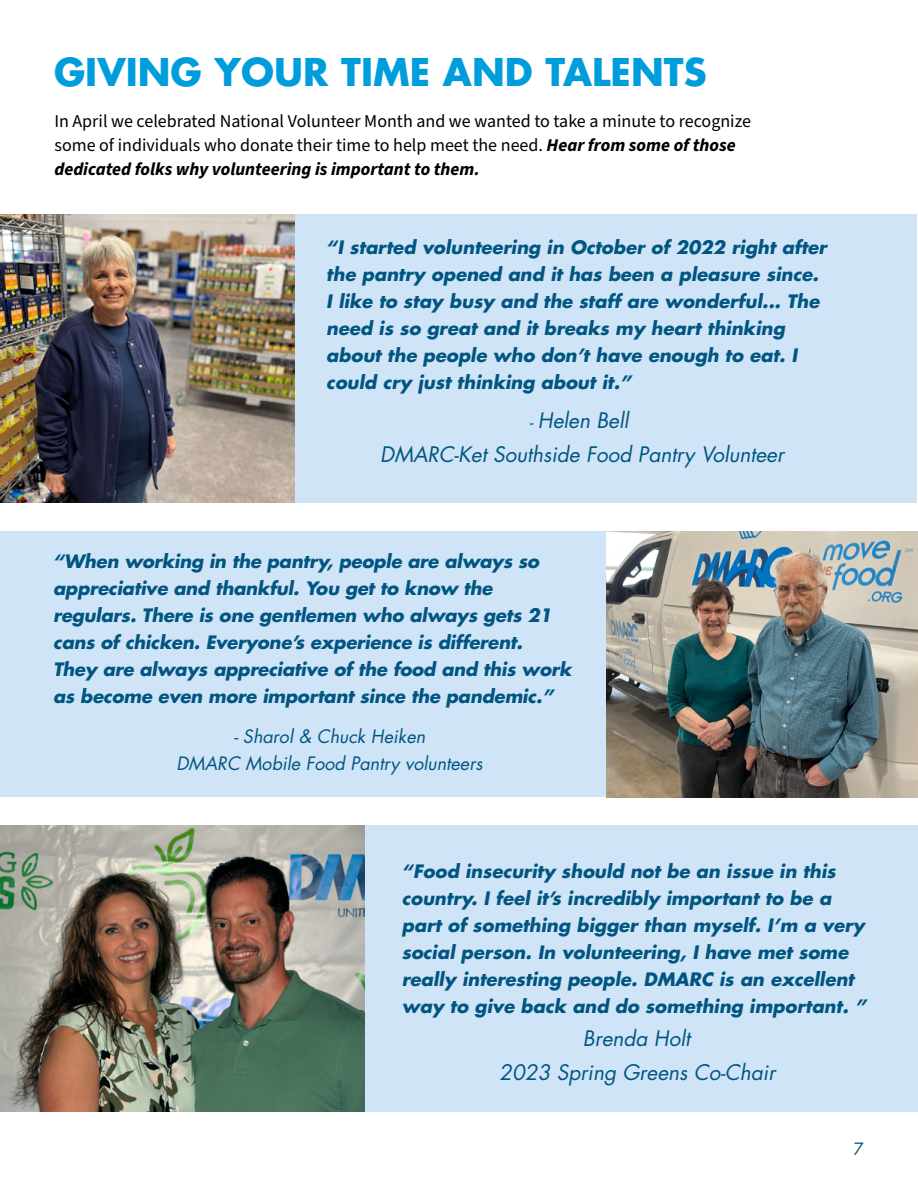
<style>
.page{position:relative;width:918px;height:1188px;background:#fff}
.page>*{position:absolute;margin:0;border:0;box-sizing:border-box;transform-origin:0 0}
.t1{font:700 37.2px "Futura Std";color:#009ddc}
.t2{font:italic 20.85px/33.3px "Futura Std";color:#005581;text-align:center}
.t3{font:italic 700 18px/27px "Futura Std";color:#005581}
.t4{font:18px/24px "Source Sans Pro";color:#000}
.t5{font:italic 18px/27px "Futura Std";color:#005581;text-align:center}
.t6{font:16.5px "Futura Std";color:#005581}
.s1{font-weight:700;font-style:italic}
.s2{font-size:16.5px}
</style>
<div class="page">
<div style="left:0;top:531px;width:660px;height:266px;background:#cfe4f6"></div>
<div style="left:340px;top:825px;width:578px;height:287px;background:#cfe4f6"></div>
<img style="left:0;top:825px;width:365px;height:287px">
<div style="left:233px;top:214px;width:684px;height:289px;background:#cfe4f6"></div>
<img style="left:1px;top:214px;width:294px;height:289px">
<img style="left:607px;top:531px;width:311px;height:266px">
<h1 class="t1" style="left:54px;top:47px;width:654px">GIVING YOUR TIME AND TALENTS</h1>
<p class="t4" style="left:54px;top:110px;width:698px">In April we celebrated National Volunteer Month and we wanted to take a minute to recognize some of individuals who donate their time to help meet the need. <span class="s1">Hear from some of those dedicated folks why volunteering is important to them.</span></p>
<p class="t3" style="left:326px;top:234px;width:502px">“I started volunteering in October of 2022 right after the pantry opened and it has been a pleasure since.<br>I like to stay busy and the staff are wonderful... The need is so great and it breaks my heart thinking about the people who don’t have enough to eat. I could cry just thinking about it.”</p>
<p class="t2" style="left:380px;top:404px;width:405px"><span class="s2">-</span> Helen Bell<br>DMARC-Ket Southside Food Pantry Volunteer</p>
<p class="t3" style="left:53px;top:548px;width:520px">“When working in the pantry, people are always so appreciative and thankful. You get to know the regulars. There is one gentlemen who always gets 21 cans of chicken. Everyone’s experience is different.<br>They are always appreciative of the food and this work as become even more important since the pandemic.”</p>
<p class="t5" style="left:176px;top:723px;width:308px">- Sharol &amp; Chuck Heiken<br>DMARC Mobile Food Pantry volunteers</p>
<p class="t3" style="left:402px;top:858px;width:466px">“Food insecurity should not be an issue in this country. I feel it’s incredibly important to be a part of something bigger than myself. I’m a very social person. In volunteering, I have met some really interesting people. DMARC is an excellent way to give back and do something important. ”</p>
<p class="t2" style="left:499px;top:1022px;width:278px">Brenda Holt<br>2023 Spring Greens Co-Chair</p>
<p class="t6" style="left:854px;top:1139px;width:12px">7</p>
</div>
